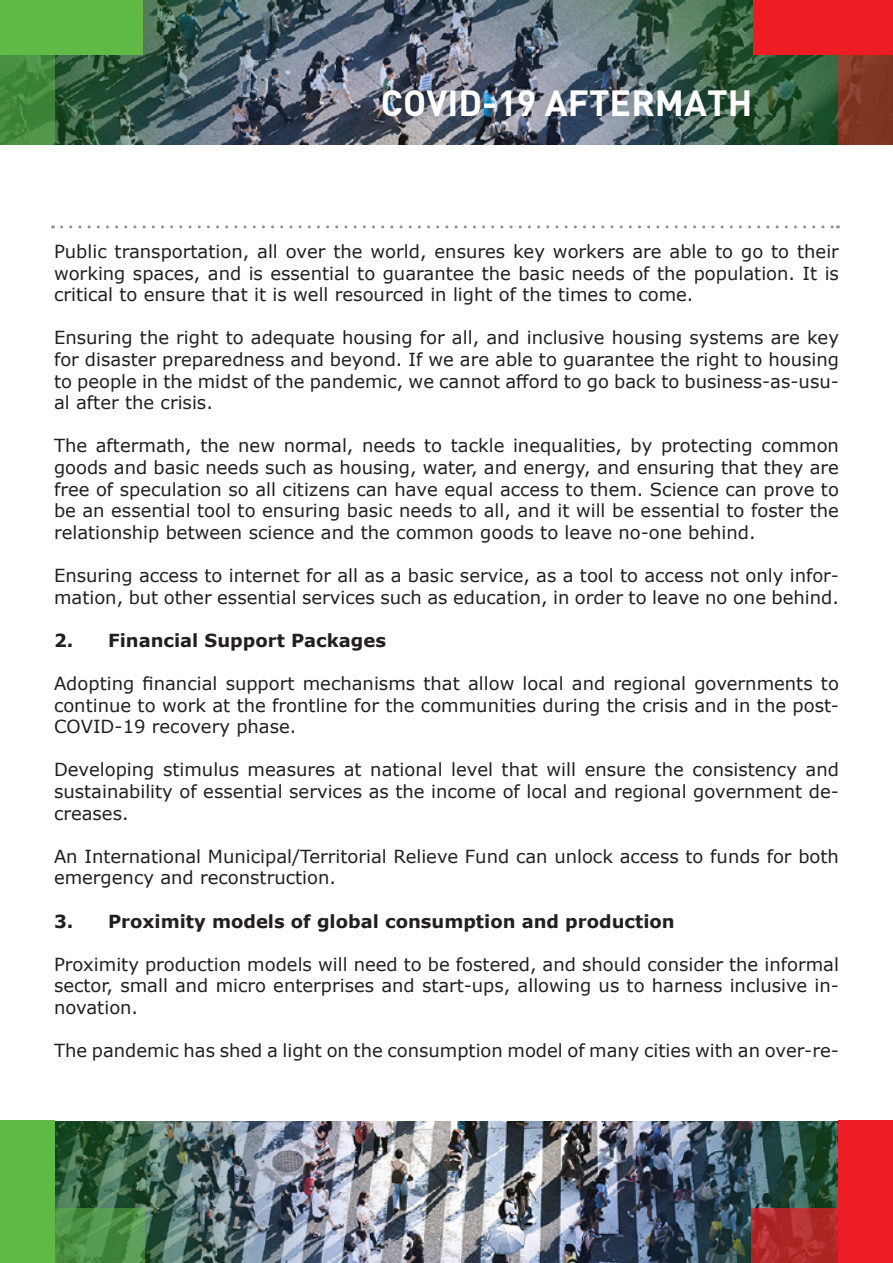
<style>
.page{position:relative;width:893px;height:1263px;background:#fff}
.page>*{position:absolute;margin:0;border:0;box-sizing:border-box;transform-origin:0 0}
.t1{font:36px "DIN Pro Bol";color:#fff}
.t2{font:18px/21.6px "Verdana";color:#231f20;text-align:justify}
.t3{font:700 18px "Verdana";color:#231f20}
</style>
<div class="page">
<img style="left:54px;top:1121px;width:785px;height:142px">
<img style="left:54px;top:0;width:785px;height:144px">
<div style="left:0;top:0;width:142px;height:54px;background:#60bb46"></div>
<svg style="left:0;top:54px;width:54px;height:90px;background:#438a3d"></svg>
<div style="left:754px;top:0;width:139px;height:54px;background:#ee1d23"></div>
<svg style="left:839px;top:54px;width:53px;height:90px;background:#833724"></svg>
<div style="left:839px;top:1121px;width:54px;height:142px;background:#ee1d23"></div>
<svg style="left:751px;top:1209px;width:88px;height:54px;background:#b22b2a"></svg>
<div style="left:0;top:1121px;width:54px;height:142px;background:#60bb46"></div>
<svg style="left:54px;top:1209px;width:90px;height:54px;background:#4d9248"></svg>
<svg style="left:62px;top:225px;width:776px;height:3px"></svg>
<hr style="left:892px;top:0;width:1px;height:144px;background:#60bb46">
<p class="t1" style="left:381px;top:79px;width:373px">COVID-19 AFTERMATH</p>
<p class="t2" style="left:54px;top:240px;width:786px">Public transportation, all over the world, ensures key workers are able to go to their working spaces, and is essential to guarantee the basic needs of the population. It is critical to ensure that it is well resourced in light of the times to come.</p>
<p class="t2" style="left:54px;top:327px;width:786px">Ensuring the right to adequate housing for all, and inclusive housing systems are key for disaster preparedness and beyond. If we are able to guarantee the right to housing to people in the midst of the pandemic, we cannot afford to go back to business-as-usu&shy;al after the crisis.</p>
<p class="t2" style="left:54px;top:435px;width:786px">The aftermath, the new normal, needs to tackle inequalities, by protecting common goods and basic needs such as housing, water, and energy, and ensuring that they are free of speculation so all citizens can have equal access to them. Science can prove to be an essential tool to ensuring basic needs to all, and it will be essential to foster the relationship between science and the common goods to leave no-one behind.</p>
<p class="t2" style="left:54px;top:564px;width:786px">Ensuring access to internet for all as a basic service, as a tool to access not only infor&shy;mation, but other essential services such as education, in order to leave no one behind.</p>
<p class="t3" style="left:54px;top:627px;width:334px">2. Financial Support Packages</p>
<p class="t2" style="left:54px;top:672px;width:786px">Adopting financial support mechanisms that allow local and regional governments to continue to work at the frontline for the communities during the crisis and in the post-COVID-19 recovery phase.</p>
<p class="t2" style="left:54px;top:759px;width:786px">Developing stimulus measures at national level that will ensure the consistency and sustainability of essential services as the income of local and regional government de&shy;creases.</p>
<p class="t2" style="left:54px;top:845px;width:786px">An International Municipal/Territorial Relieve Fund can unlock access to funds for both emergency and reconstruction.</p>
<p class="t3" style="left:54px;top:908px;width:622px">3. Proximity models of global consumption and production</p>
<p class="t2" style="left:54px;top:953px;width:786px">Proximity production models will need to be fostered, and should consider the informal sector, small and micro enterprises and start-ups, allowing us to harness inclusive in&shy;novation.</p>
<p class="t2" style="left:54px;top:1040px;width:786px">The pandemic has shed a light on the consumption model of many cities with an over-re-</p>
</div>
